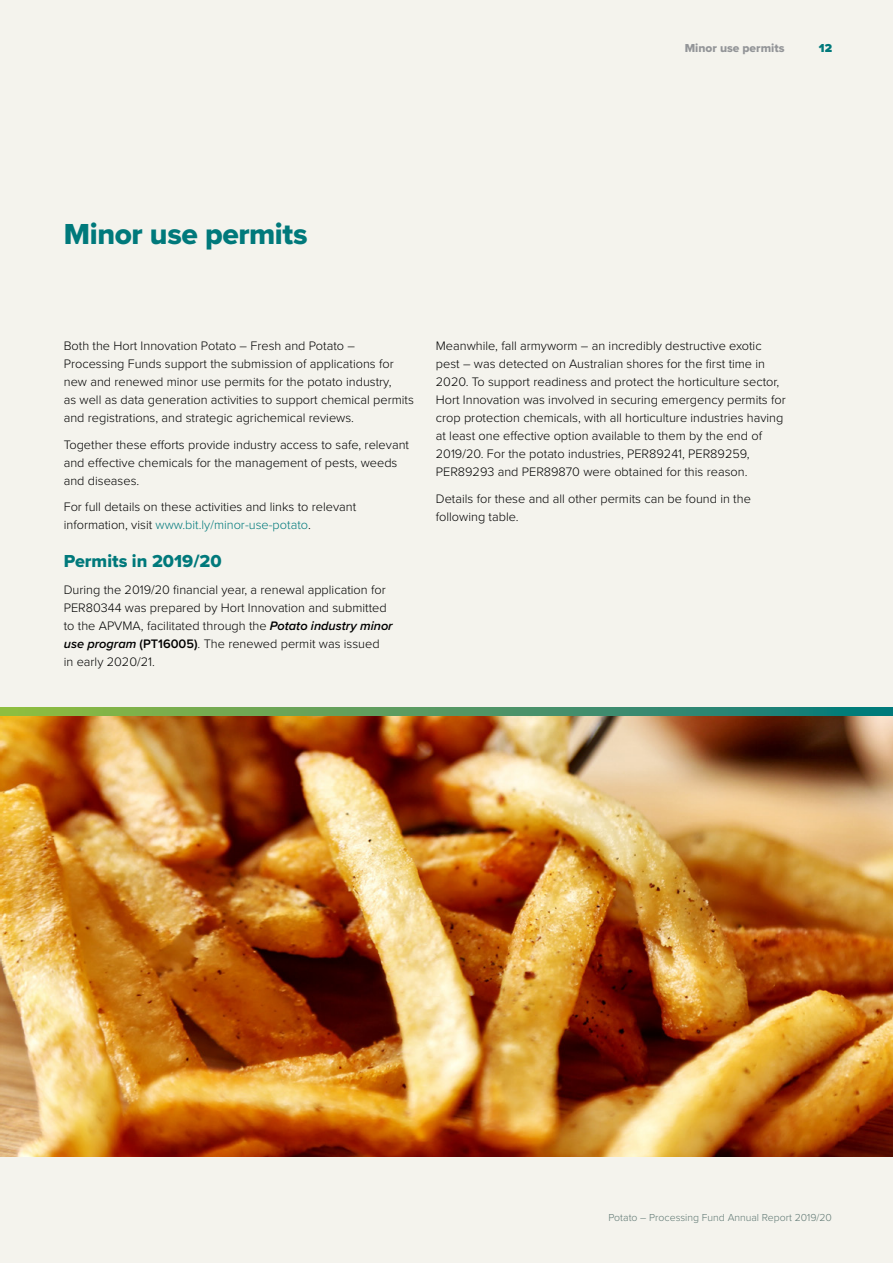
<style>
.page{position:relative;width:893px;height:1263px;background:#f4f3ed}
.page>*{position:absolute;margin:0;border:0;box-sizing:border-box;transform-origin:0 0}
.t1{font:30px "Proxima Nova Extrabld";letter-spacing:-.015em;color:#00797b}
.t2{font:18px "Proxima Nova Extrabld";color:#00797b}
.t3{font:300 12.75px/18px "Proxima Nova";color:#000}
.t4{font:12px "Proxima Nova Extrabld";color:#939598}
.t5{font:900 12px "Proxima Nova";color:#00797b}
.t6{font:300 10.5px "Proxima Nova";color:#5e7772}
.s1{color:#00797b}
.s2{font-weight:600;font-style:italic}
.s3{font-weight:600}
</style>
<div class="page">
<img style="left:0;top:716px;width:893px;height:441px">
<svg style="left:0;top:707px;width:893px;height:9px;background:#519960"></svg>
<p class="t4" style="left:685px;top:39px;width:101px">Minor use permits</p>
<p class="t5" style="left:819px;top:41px;width:15px">12</p>
<h1 class="t1" style="left:64px;top:212px;width:245px">Minor use permits</h1>
<p class="t3" style="left:64px;top:337px;width:352px">Both the Hort Innovation Potato – Fresh and Potato – Processing Funds support the submission of applications for new and renewed minor use permits for the potato industry,<br>as well as data generation activities to support chemical permits and registrations, and strategic agrichemical reviews.</p>
<p class="t3" style="left:64px;top:436px;width:347px">Together these efforts provide industry access to safe, relevant and effective chemicals for the management of pests, weeds and diseases.</p>
<p class="t3" style="left:64px;top:498px;width:294px">For full details on these activities and links to relevant information, visit <span class="s1">www.bit.ly/minor-use-potato</span>.</p>
<h2 class="t2" style="left:64px;top:548px;width:159px">Permits in 2019/20</h2>
<p class="t3" style="left:64px;top:581px;width:330px">During the 2019/20 financial year, a renewal application for PER80344 was prepared by Hort Innovation and submitted to the APVMA, facilitated through the <span class="s2">Potato industry minor use program</span> <span class="s3">(PT16005)</span>. The renewed permit was issued<br>in early 2020/21.</p>
<p class="t3" style="left:436px;top:337px;width:351px">Meanwhile, fall armyworm – an incredibly destructive exotic pest – was detected on Australian shores for the first time in 2020. To support readiness and protect the horticulture sector, Hort Innovation was involved in securing emergency permits for crop protection chemicals, with all horticulture industries having at least one effective option available to them by the end of 2019/20. For the potato industries, PER89241, PER89259, PER89293 and PER89870 were obtained for this reason.</p>
<p class="t3" style="left:436px;top:490px;width:317px">Details for these and all other permits can be found in the following table.</p>
<p class="t6" style="left:608px;top:1211px;width:225px">Potato – Processing Fund Annual Report 2019/20</p>
</div>
